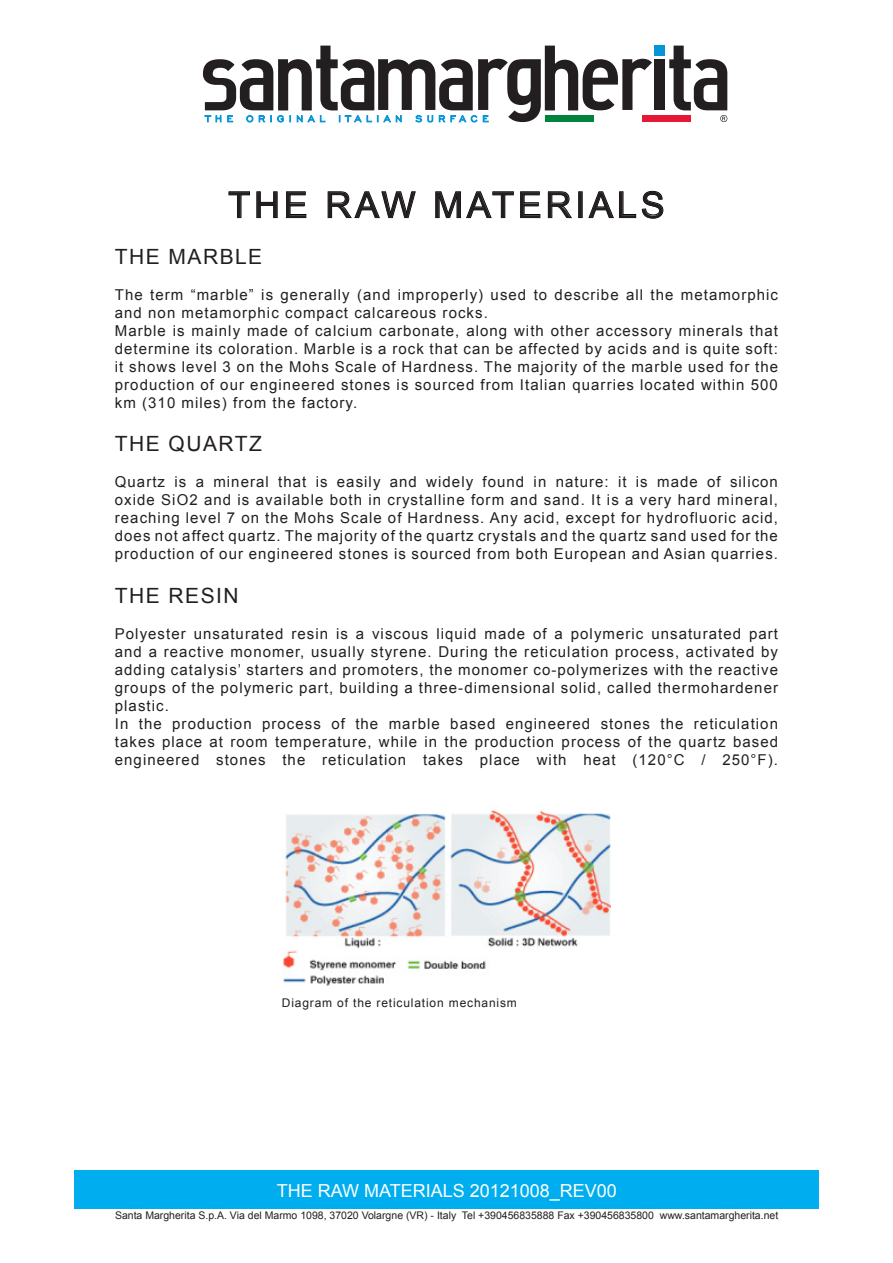
<style>
.page{position:relative;width:893px;height:1263px;background:#fff}
.page>*{position:absolute;margin:0;border:0;box-sizing:border-box;transform-origin:0 0}
.Capitolo{font:36px "Arial";letter-spacing:.105em;color:#231f20}
.t1{font:21px "Arial";letter-spacing:.07em;color:#231f20}
.t2{font:18px "Arial";color:#fff}
.t3{font:15px/18px "Arial";letter-spacing:.07em;color:#231f20;text-align:justify}
.t4{font:12px "Arial";letter-spacing:.07em;color:#231f20}
.t5{font:10.5px "Arial";color:#231f20}
</style>
<div class="page">
<div style="left:654px;top:59px;width:11px;height:51px;background:#231f20"></div>
<svg style="left:669px;top:46px;width:58px;height:76px"></svg>
<svg style="left:203px;top:46px;width:449px;height:76px"></svg>
<div style="left:655px;top:46px;width:10px;height:10px;background:#0696d7"></div>
<div style="left:593px;top:116px;width:49px;height:6px;background:#fff"></div>
<div style="left:545px;top:116px;width:48px;height:6px;background:#00843d"></div>
<div style="left:642px;top:116px;width:49px;height:6px;background:#e51836"></div>
<svg style="left:228px;top:191px;width:22px;height:27px"></svg>
<svg style="left:256px;top:191px;width:22px;height:27px"></svg>
<svg style="left:286px;top:191px;width:21px;height:27px"></svg>
<svg style="left:327px;top:191px;width:89px;height:28px"></svg>
<svg style="left:435px;top:191px;width:79px;height:28px"></svg>
<svg style="left:520px;top:191px;width:21px;height:27px"></svg>
<svg style="left:548px;top:191px;width:24px;height:28px"></svg>
<svg style="left:588px;top:191px;width:48px;height:28px"></svg>
<svg style="left:642px;top:191px;width:22px;height:28px"></svg>
<img style="left:283px;top:810px;width:327px;height:176px">
<div style="left:75px;top:1170px;width:744px;height:38px;background:#00aeef"></div>
<p class="Capitolo" style="left:228px;top:181px;width:438px">THE RAW MATERIALS</p>
<p class="t1" style="left:115px;top:243px;width:149px">THE MARBLE</p>
<p class="t3" style="left:115px;top:286px;width:665px">The term “marble” is generally (and improperly) used to describe all the metamorphic and non metamorphic compact calcareous rocks.</p>
<p class="t3" style="left:115px;top:322px;width:665px">Marble is mainly made of calcium carbonate, along with other accessory minerals that determine its coloration. Marble is a rock that can be affected by acids and is quite soft: it shows level 3 on the Mohs Scale of Hardness. The majority of the marble used for the production of our engineered stones is sourced from Italian quarries located within 500 km (310 miles) from the factory.</p>
<p class="t1" style="left:115px;top:430px;width:149px">THE QUARTZ</p>
<p class="t3" style="left:115px;top:473px;width:665px">Quartz is a mineral that is easily and widely found in nature: it is made of silicon</p>
<p class="t3" style="left:115px;top:491px;width:664px">oxide SiO2 and is available both in crystalline form and sand. It is a very hard mineral,</p>
<p class="t3" style="left:115px;top:509px;width:665px">reaching level 7 on the Mohs Scale of Hardness. Any acid, except for hydrofluoric acid, does not affect quartz. The majority of the quartz crystals and the quartz sand used for the production of our engineered stones is sourced from both European and Asian quarries.</p>
<p class="t1" style="left:115px;top:581px;width:125px">THE RESIN</p>
<p class="t3" style="left:115px;top:624px;width:665px">Polyester unsaturated resin is a viscous liquid made of a polymeric unsaturated part and a reactive monomer, usually styrene. During the reticulation process, activated by adding catalysis’ starters and promoters, the monomer co-polymerizes with the reactive groups of the polymeric part, building a three-dimensional solid, called thermohardener plastic.</p>
<p class="t3" style="left:115px;top:714px;width:665px">In the production process of the marble based engineered stones the reticulation</p>
<p class="t3" style="left:115px;top:732px;width:665px">takes place at room temperature, while in the production process of the quartz based</p>
<p class="t3" style="left:115px;top:750px;width:665px">engineered stones the reticulation takes place with heat (120°C / 250°F).</p>
<p class="t4" style="left:282px;top:994px;width:236px">Diagram of the reticulation mechanism</p>
<p class="t2" style="left:277px;top:1178px;width:342px">THE RAW MATERIALS 20121008_REV00</p>
<p class="t5" style="left:115px;top:1209px;width:665px">Santa Margherita S.p.A. Via del Marmo 1098, 37020 Volargne (VR) - Italy Tel +390456835888 Fax +390456835800 www.santamargherita.net</p>
</div>
